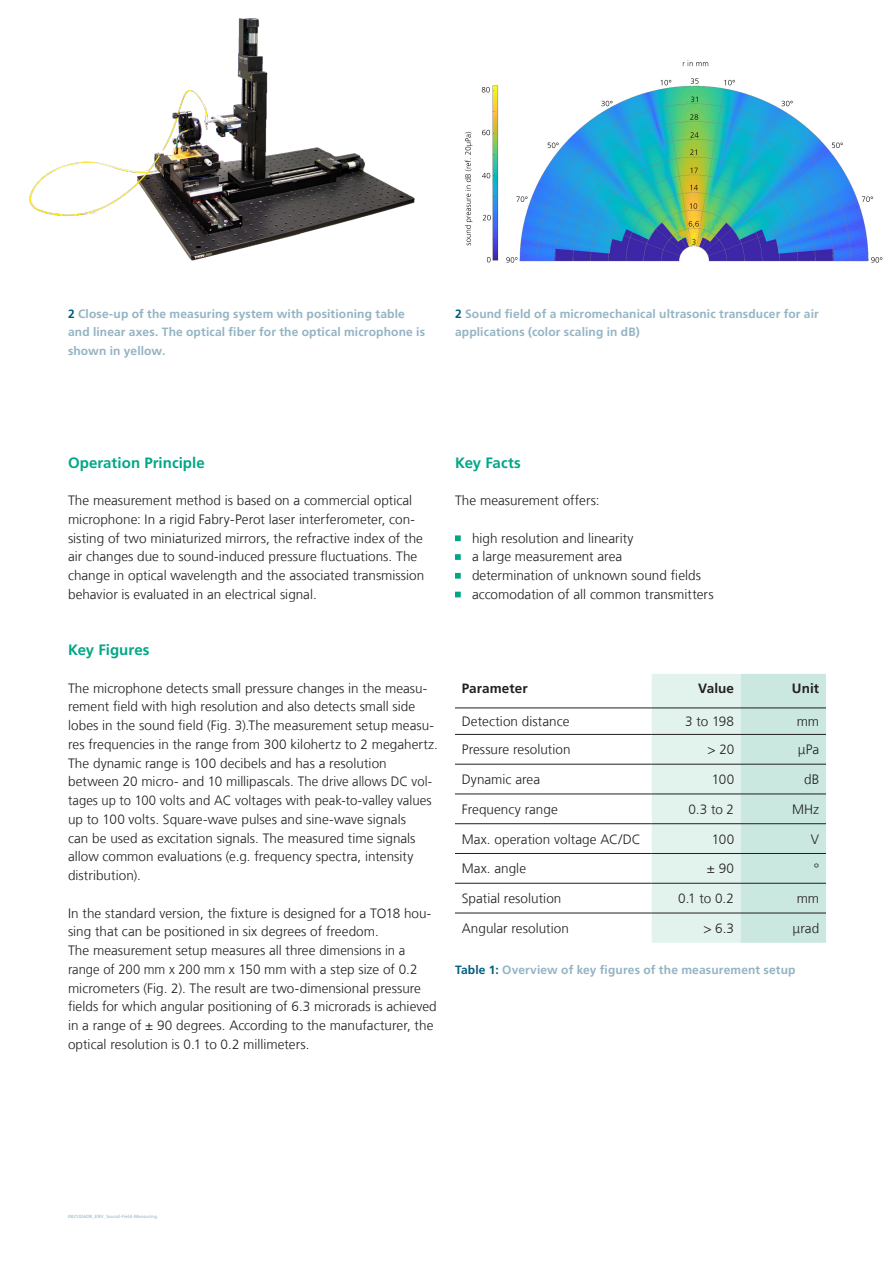
<style>
.page{position:relative;width:893px;height:1263px;background:#fff}
.page>*{position:absolute;margin:0;border:0;box-sizing:border-box;transform-origin:0 0}
.Zwischenueberschrift{font:700 15px "Frutiger LT Com";letter-spacing:.005em;color:#00a786}
.Fliesstext_9_12_5_sc{font:300 13.5px/18.8px "Frutiger LT Com";color:#231f20}
.Tabelle_Fliesstext_8{font:300 13.5px "Frutiger LT Com";letter-spacing:.005em;color:#231f20}
.Aufzaehlung_9_12_5_s{font:300 13.5px "Frutiger LT Com";color:#231f20}
.Daten_Fliesstext_8_1{font:300 13.5px "Frutiger LT Com";color:#231f20}
.Tabelle_Ueberschrift{font:700 13.5px "Frutiger LT Com";letter-spacing:.005em;color:#231f20}
.Bildtext_Marginal_8{font:700 12px/18.8px "Frutiger LT Com";letter-spacing:.015em;color:#93b3c3}
.Bildtext_Marginal_8-2{font:700 12px/18.8px "Frutiger LT Com";letter-spacing:.01em;color:#94b4c4}
.Kolumnentitel_rechts{font:4.5px "Frutiger LT Com";letter-spacing:.02em;color:#93b3c3}
.s1{color:#005b7f}
.s2{color:#005c81}
</style>
<div class="page">
<img style="left:464px;top:60px;width:419px;height:203px">
<img style="left:29px;top:18px;width:386px;height:243px">
<svg style="left:455px;top:535px;width:6px;height:6px"></svg>
<svg style="left:455px;top:554px;width:6px;height:6px"></svg>
<svg style="left:455px;top:573px;width:6px;height:6px"></svg>
<svg style="left:455px;top:592px;width:6px;height:5px"></svg>
<svg style="left:652px;top:674px;width:174px;height:269px;background:#d4ebe5"></svg>
<hr style="left:455px;top:734px;width:197px;height:1px;background:#231f20">
<hr style="left:652px;top:734px;width:89px;height:1px;background:#231f20">
<hr style="left:741px;top:734px;width:85px;height:1px;background:#231f20">
<hr style="left:455px;top:764px;width:197px;height:1px;background:#231f20">
<hr style="left:652px;top:764px;width:89px;height:1px;background:#231f20">
<hr style="left:741px;top:764px;width:85px;height:1px;background:#231f20">
<hr style="left:455px;top:794px;width:197px;height:1px;background:#231f20">
<hr style="left:652px;top:794px;width:89px;height:1px;background:#231f20">
<hr style="left:741px;top:794px;width:85px;height:1px;background:#231f20">
<hr style="left:455px;top:823px;width:197px;height:1px;background:#231f20">
<hr style="left:652px;top:823px;width:89px;height:1px;background:#231f20">
<hr style="left:741px;top:823px;width:85px;height:1px;background:#231f20">
<hr style="left:455px;top:853px;width:197px;height:1px;background:#231f20">
<hr style="left:652px;top:853px;width:89px;height:1px;background:#231f20">
<hr style="left:741px;top:853px;width:85px;height:1px;background:#231f20">
<hr style="left:455px;top:883px;width:197px;height:1px;background:#231f20">
<hr style="left:652px;top:883px;width:89px;height:1px;background:#231f20">
<hr style="left:741px;top:883px;width:85px;height:1px;background:#231f20">
<hr style="left:455px;top:913px;width:197px;height:1px;background:#231f20">
<hr style="left:652px;top:913px;width:89px;height:1px;background:#231f20">
<hr style="left:741px;top:913px;width:85px;height:1px;background:#231f20">
<hr style="left:455px;top:707px;width:197px;height:1px;background:#231f20">
<hr style="left:652px;top:707px;width:89px;height:1px;background:#231f20">
<hr style="left:741px;top:707px;width:85px;height:1px;background:#231f20">
<p class="Bildtext_Marginal_8" style="left:68px;top:304px;width:359px"><span class="s1">2</span> Close-up of the measuring system with positioning table and linear axes. The optical fiber for the optical microphone is shown in yellow.</p>
<p class="Bildtext_Marginal_8-2" style="left:455px;top:304px;width:365px"><span class="s2">2</span> Sound field of a micromechanical ultrasonic transducer for air applications (color scaling in dB)</p>
<p class="Zwischenueberschrift" style="left:68px;top:454px;width:138px">Operation Principle</p>
<p class="Fliesstext_9_12_5_sc" style="left:68px;top:491px;width:358px">The measurement method is based on a commercial optical microphone: In a rigid Fabry-Perot laser interferometer, con&shy;sisting of two miniaturized mirrors, the refractive index of the air changes due to sound-induced pressure fluctuations. The change in optical wavelength and the associated transmission behavior is evaluated in an electrical signal.</p>
<p class="Zwischenueberschrift" style="left:68px;top:641px;width:83px">Key Figures</p>
<p class="Fliesstext_9_12_5_sc" style="left:68px;top:679px;width:371px">The microphone detects small pressure changes in the measu&shy;rement field with high resolution and also detects small side lobes in the sound field (Fig. 3).The measurement setup measu&shy;res frequencies in the range from 300 kilohertz to 2 megahertz.<br>The dynamic range is 100 decibels and has a resolution between 20 micro- and 10 millipascals. The drive allows DC vol&shy;tages up to 100 volts and AC voltages with peak-to-valley values up to 100 volts. Square-wave pulses and sine-wave signals<br>can be used as excitation signals. The measured time signals allow common evaluations (e.g. frequency spectra, intensity distribution).</p>
<p class="Fliesstext_9_12_5_sc" style="left:68px;top:904px;width:370px">In the standard version, the fixture is designed for a TO18 hou&shy;sing that can be positioned in six degrees of freedom.<br>The measurement setup measures all three dimensions in a range of 200 mm x 200 mm x 150 mm with a step size of 0.2 micrometers (Fig. 2). The result are two-dimensional pressure fields for which angular positioning of 6.3 microrads is achieved in a range of ± 90 degrees. According to the manufacturer, the optical resolution is 0.1 to 0.2 millimeters.</p>
<p class="Zwischenueberschrift" style="left:455px;top:454px;width:67px">Key Facts</p>
<p class="Fliesstext_9_12_5_sc" style="left:455px;top:491px;width:146px">The measurement offers:</p>
<p class="Aufzaehlung_9_12_5_s" style="left:472px;top:530px;width:163px">high resolution and linearity</p>
<p class="Aufzaehlung_9_12_5_s" style="left:472px;top:549px;width:152px">a large measurement area</p>
<p class="Aufzaehlung_9_12_5_s" style="left:472px;top:568px;width:230px">determination of unknown sound fields</p>
<p class="Aufzaehlung_9_12_5_s" style="left:472px;top:586px;width:243px">accomodation of all common transmitters</p>
<p class="Tabelle_Ueberschrift" style="left:462px;top:680px;width:67px">Parameter</p>
<p class="Tabelle_Ueberschrift" style="left:698px;top:680px;width:37px">Value</p>
<p class="Tabelle_Ueberschrift" style="left:792px;top:680px;width:29px">Unit</p>
<p class="Tabelle_Fliesstext_8" style="left:462px;top:714px;width:109px">Detection distance</p>
<p class="Daten_Fliesstext_8_1" style="left:685px;top:714px;width:50px">3 to 198</p>
<p class="Daten_Fliesstext_8_1" style="left:797px;top:714px;width:24px">mm</p>
<p class="Tabelle_Fliesstext_8" style="left:462px;top:742px;width:110px">Pressure resolution</p>
<p class="Daten_Fliesstext_8_1" style="left:707px;top:742px;width:28px">&gt; 20</p>
<p class="Daten_Fliesstext_8_1" style="left:798px;top:742px;width:23px">μPa</p>
<p class="Tabelle_Fliesstext_8" style="left:462px;top:772px;width:80px">Dynamic area</p>
<p class="Daten_Fliesstext_8_1" style="left:712px;top:772px;width:24px">100</p>
<p class="Daten_Fliesstext_8_1" style="left:804px;top:772px;width:17px">dB</p>
<p class="Tabelle_Fliesstext_8" style="left:462px;top:801px;width:97px">Frequency range</p>
<p class="Daten_Fliesstext_8_1" style="left:688px;top:801px;width:47px">0.3 to 2</p>
<p class="Daten_Fliesstext_8_1" style="left:792px;top:801px;width:29px">MHz</p>
<p class="Tabelle_Fliesstext_8" style="left:462px;top:831px;width:181px">Max. operation voltage AC/DC</p>
<p class="Daten_Fliesstext_8_1" style="left:712px;top:831px;width:24px">100</p>
<p class="Daten_Fliesstext_8_1" style="left:811px;top:831px;width:10px">V</p>
<p class="Tabelle_Fliesstext_8" style="left:462px;top:861px;width:66px">Max. angle</p>
<p class="Daten_Fliesstext_8_1" style="left:707px;top:861px;width:29px">± 90</p>
<p class="Daten_Fliesstext_8_1" style="left:814px;top:861px;width:7px">°</p>
<p class="Tabelle_Fliesstext_8" style="left:462px;top:891px;width:101px">Spatial resolution</p>
<p class="Daten_Fliesstext_8_1" style="left:678px;top:891px;width:57px">0.1 to 0.2</p>
<p class="Daten_Fliesstext_8_1" style="left:797px;top:891px;width:24px">mm</p>
<p class="Tabelle_Fliesstext_8" style="left:462px;top:920px;width:109px">Angular resolution</p>
<p class="Daten_Fliesstext_8_1" style="left:703px;top:920px;width:32px">&gt; 6.3</p>
<p class="Daten_Fliesstext_8_1" style="left:793px;top:920px;width:28px">μrad</p>
<p class="Bildtext_Marginal_8" style="left:455px;top:960px;width:342px"><span class="s2">Table 1:</span> Overview of key figures of the measurement setup</p>
<p class="Kolumnentitel_rechts" style="left:68px;top:1213px;width:91px">0821026DB_ENV_Sound-Field-Measuring</p>
</div>
